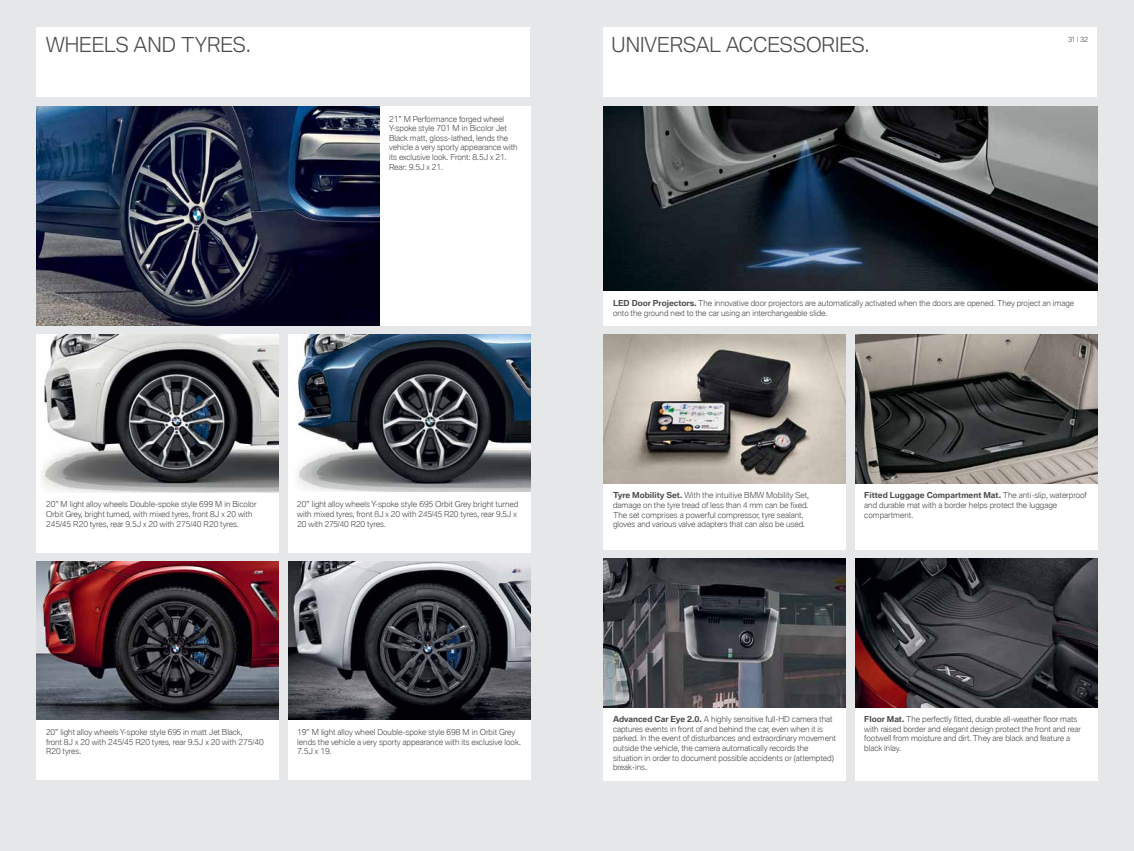
<style>
.page{position:relative;width:1134px;height:851px;background:#fff}
.page>*{position:absolute;margin:0;border:0;box-sizing:border-box;transform-origin:0 0}
.t1{font:300 20px "BMW Type Global Pro";color:#4d4d4f}
.t2{font:300 8px/9.6px "BMW Type Global Pro";color:#4d4d4f}
.t3{font:300 7px "BMW Type Global Pro";color:#4d4d4f}
.s1{font-weight:700}
</style>
<div class="page">
<div style="left:0;top:0;width:1134px;height:850px;background:#e6e7e8"></div>
<div style="left:37px;top:492px;width:242px;height:60px;background:#fff"></div>
<div style="left:855px;top:707px;width:242px;height:73px;background:#fff"></div>
<div style="left:37px;top:28px;width:493px;height:69px;background:#fff"></div>
<img style="left:288px;top:334px;width:242px;height:158px">
<div style="left:37px;top:719px;width:242px;height:61px;background:#fff"></div>
<div style="left:288px;top:719px;width:242px;height:61px;background:#fff"></div>
<img style="left:288px;top:561px;width:242px;height:158px">
<div style="left:288px;top:492px;width:242px;height:60px;background:#fff"></div>
<img style="left:37px;top:561px;width:242px;height:158px">
<div style="left:380px;top:106px;width:150px;height:219px;background:#fff"></div>
<img style="left:37px;top:106px;width:343px;height:219px">
<div style="left:604px;top:28px;width:493px;height:69px;background:#fff"></div>
<div style="left:855px;top:483px;width:242px;height:66px;background:#fff"></div>
<div style="left:604px;top:483px;width:242px;height:66px;background:#fff"></div>
<div style="left:604px;top:291px;width:493px;height:34px;background:#fff"></div>
<img style="left:604px;top:106px;width:493px;height:185px">
<div style="left:604px;top:707px;width:242px;height:73px;background:#fff"></div>
<img style="left:604px;top:558px;width:242px;height:149px">
<img style="left:855px;top:558px;width:242px;height:149px">
<img style="left:855px;top:335px;width:242px;height:148px">
<img style="left:604px;top:335px;width:242px;height:148px">
<img style="left:37px;top:334px;width:242px;height:158px">
<h1 class="t1" style="left:46px;top:30px;width:206px">WHEELS AND TYRES.</h1>
<h1 class="t1" style="left:612px;top:30px;width:259px">UNIVERSAL ACCESSORIES.</h1>
<p class="t3" style="left:1068px;top:35px;width:21px">31 | 32</p>
<p class="t2" style="left:389px;top:114px;width:130px">21” M Performance forged wheel<br>Y-spoke style 701 M in Bicolor Jet<br>Black matt, gloss-lathed, lends the vehicle a very sporty appearance with its exclusive look. Front: 8.5J x 21.<br>Rear: 9.5J x 21.</p>
<p class="t2" style="left:613px;top:299px;width:463px"><span class="s1">LED Door Projectors.</span> The innovative door projectors are automatically activated when the doors are opened. They project an image onto the ground next to the car using an interchangeable slide.</p>
<p class="t2" style="left:46px;top:500px;width:212px">20” M light alloy wheels Double-spoke style 699 M in Bicolor<br>Orbit Grey, bright turned, with mixed tyres, front 8J x 20 with<br>245/45 R20 tyres, rear 9.5J x 20 with 275/40 R20 tyres.</p>
<p class="t2" style="left:297px;top:500px;width:223px">20” light alloy wheels Y-spoke style 695 Orbit Grey bright turned with mixed tyres, front 8J x 20 with 245/45 R20 tyres, rear 9.5J x<br>20 with 275/40 R20 tyres.</p>
<p class="t2" style="left:613px;top:491px;width:198px"><span class="s1">Tyre Mobility Set.</span> With the intuitive BMW Mobility Set, damage on the tyre tread of less than 4 mm can be fixed.<br>The set comprises a powerful compressor, tyre sealant, gloves and various valve adapters that can also be used.</p>
<p class="t2" style="left:864px;top:491px;width:224px"><span class="s1">Fitted Luggage Compartment Mat.</span> The anti-slip, waterproof and durable mat with a border helps protect the luggage compartment.</p>
<p class="t2" style="left:46px;top:727px;width:219px">20” light alloy wheels Y-spoke style 695 in matt Jet Black,<br>front 8J x 20 with 245/45 R20 tyres, rear 9.5J x 20 with 275/40<br>R20 tyres.</p>
<p class="t2" style="left:297px;top:727px;width:225px">19” M light alloy wheel Double-spoke style 698 M in Orbit Grey lends the vehicle a very sporty appearance with its exclusive look.<br>7.5J x 19.</p>
<p class="t2" style="left:613px;top:715px;width:224px"><span class="s1">Advanced Car Eye 2.0.</span> A highly sensitive full-HD camera that captures events in front of and behind the car, even when it is parked. In the event of disturbances and extraordinary movement outside the vehicle, the camera automatically records the situation in order to document possible accidents or (attempted) break-ins.</p>
<p class="t2" style="left:864px;top:715px;width:218px"><span class="s1">Floor Mat.</span> The perfectly fitted, durable all-weather floor mats with raised border and elegant design protect the front and rear footwell from moisture and dirt. They are black and feature a black inlay.</p>
</div>
